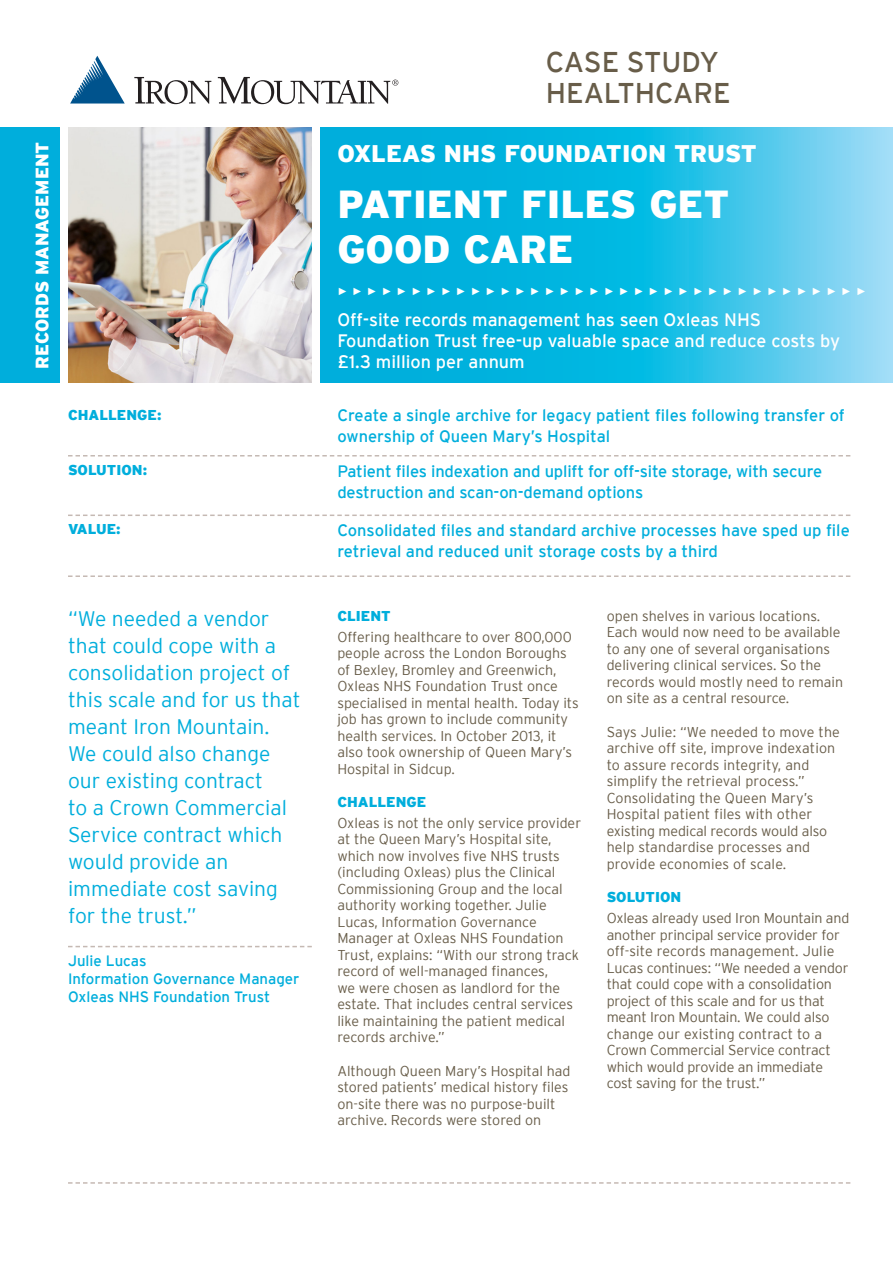
<style>
.page{position:relative;width:893px;height:1263px;background:#fff}
.page>*{position:absolute;margin:0;border:0;box-sizing:border-box;transform-origin:0 0}
.Headline{font:900 39px/45px "Interstate";color:#fff}
.Case_Study{font:28.5px "Interstate";color:#685d49}
.Client_Name_header{font:900 24px "Interstate";color:#fff}
.t1{font:300 21px/27px "Interstate";color:#00aedc}
.Sub-headline{font:18px/21px "Interstate";color:#fff}
.Capability_name_Side{font:900 18px "Interstate";color:#fff}
.Overview_text{font:16.5px/21px "Interstate";letter-spacing:-.01em;color:#00aedc}
.Attribution{font:15px "Interstate";color:#00aedc}
.Body_Text{font:300 14.25px/16.5px "Interstate";color:#685d49}
.Side_headers{font:900 14.25px "Interstate";color:#00aedc}
.Body_Subhead{font:900 14.25px "Interstate";color:#00aedc}
.Chevron_line{font:10.5px "Arial";color:#fff}
</style>
<div class="page">
<svg style="left:320px;top:128px;width:573px;height:255px;background:#24bce4"></svg>
<div style="left:0;top:128px;width:60px;height:255px;background:#00aedc"></div>
<svg style="left:68px;top:455px;width:782px;height:1px"></svg>
<svg style="left:68px;top:514px;width:782px;height:2px"></svg>
<svg style="left:68px;top:575px;width:782px;height:2px"></svg>
<svg style="left:68px;top:946px;width:244px;height:1px"></svg>
<img style="left:68px;top:128px;width:244px;height:255px">
<svg style="left:134px;top:77px;width:77px;height:27px"></svg>
<svg style="left:218px;top:77px;width:180px;height:27px"></svg>
<svg style="left:70px;top:56px;width:55px;height:48px"></svg>
<svg style="left:68px;top:1182px;width:782px;height:2px"></svg>
<p class="Capability_name_Side" style="left:32px;top:369px;width:228px;rotate:-90deg">RECORDS MANAGEMENT</p>
<p class="Side_headers" style="left:68px;top:406px;width:95px">CHALLENGE:</p>
<p class="Side_headers" style="left:68px;top:462px;width:81px">SOLUTION:</p>
<p class="Side_headers" style="left:68px;top:521px;width:54px">VALUE:</p>
<p class="t1" style="left:68px;top:605px;width:234px">“We needed a vendor that could cope with a consolidation project of this scale and for us that meant Iron Mountain.<br>We could also change our existing contract<br>to a Crown Commercial<br>Service contract which would provide an immediate cost saving for the trust.”</p>
<p class="Attribution" style="left:68px;top:953px;width:80px">Julie Lucas</p>
<p class="Attribution" style="left:68px;top:971px;width:233px">Information Governance Manager</p>
<p class="Attribution" style="left:68px;top:989px;width:204px">Oxleas NHS Foundation Trust</p>
<p class="Case_Study" style="left:546px;top:46px;width:175px">CASE STUDY</p>
<p class="Case_Study" style="left:546px;top:77px;width:186px">HEALTHCARE</p>
<p class="Client_Name_header" style="left:337px;top:139px;width:421px">OXLEAS NHS FOUNDATION TRUST</p>
<p class="Headline" style="left:337px;top:181px;width:394px">PATIENT FILES GET<br>GOOD CARE</p>
<p class="Chevron_line" style="left:337px;top:285px;width:531px">►►►► ►►►► ►►►►►►►► ►►►► ►►►► ►►►► ►►►► ►►►►</p>
<p class="Sub-headline" style="left:337px;top:309px;width:504px">Off-site records management has seen Oxleas NHS<br>Foundation Trust free-up valuable space and reduce costs by £1.3 million per annum</p>
<p class="Overview_text" style="left:337px;top:405px;width:509px">Create a single archive for legacy patient files following transfer of ownership of Queen Mary’s Hospital</p>
<p class="Overview_text" style="left:337px;top:461px;width:486px">Patient files indexation and uplift for off-site storage, with secure destruction and scan-on-demand options</p>
<p class="Overview_text" style="left:337px;top:520px;width:514px">Consolidated files and standard archive processes have sped up file retrieval and reduced unit storage costs by a third</p>
<p class="Body_Subhead" style="left:337px;top:608px;width:55px">CLIENT</p>
<p class="Body_Text" style="left:337px;top:628px;width:243px">Offering healthcare to over 800,000 people across the London Boroughs of Bexley, Bromley and Greenwich, Oxleas NHS Foundation Trust once specialised in mental health. Today its job has grown to include community health services. In October 2013, it also took ownership of Queen Mary’s Hospital in Sidcup.</p>
<p class="Body_Subhead" style="left:337px;top:794px;width:90px">CHALLENGE</p>
<p class="Body_Text" style="left:337px;top:814px;width:245px">Oxleas is not the only service provider at the Queen Mary’s Hospital site, which now involves five NHS trusts (including Oxleas) plus the Clinical Commissioning Group and the local authority working together. Julie Lucas, Information Governance Manager at Oxleas NHS Foundation Trust, explains: “With our strong track record of well-managed finances,<br>we were chosen as landlord for the estate. That includes central services like maintaining the patient medical records archive.”</p>
<p class="Body_Text" style="left:337px;top:1062px;width:235px">Although Queen Mary’s Hospital had stored patients’ medical history files on-site there was no purpose-built archive. Records were stored on</p>
<p class="Body_Text" style="left:607px;top:607px;width:238px">open shelves in various locations.<br>Each would now need to be available to any one of several organisations delivering clinical services. So the records would mostly need to remain on site as a central resource.</p>
<p class="Body_Text" style="left:607px;top:723px;width:235px">Says Julie: “We needed to move the archive off site, improve indexation to assure records integrity, and simplify the retrieval process.” Consolidating the Queen Mary’s Hospital patient files with other existing medical records would also help standardise processes and provide economies of scale.</p>
<p class="Body_Subhead" style="left:607px;top:889px;width:76px">SOLUTION</p>
<p class="Body_Text" style="left:607px;top:910px;width:244px">Oxleas already used Iron Mountain and another principal service provider for off-site records management. Julie Lucas continues: “We needed a vendor that could cope with a consolidation project of this scale and for us that meant Iron Mountain. We could also change our existing contract to a Crown Commercial Service contract which would provide an immediate cost saving for the trust.”</p>
</div>
